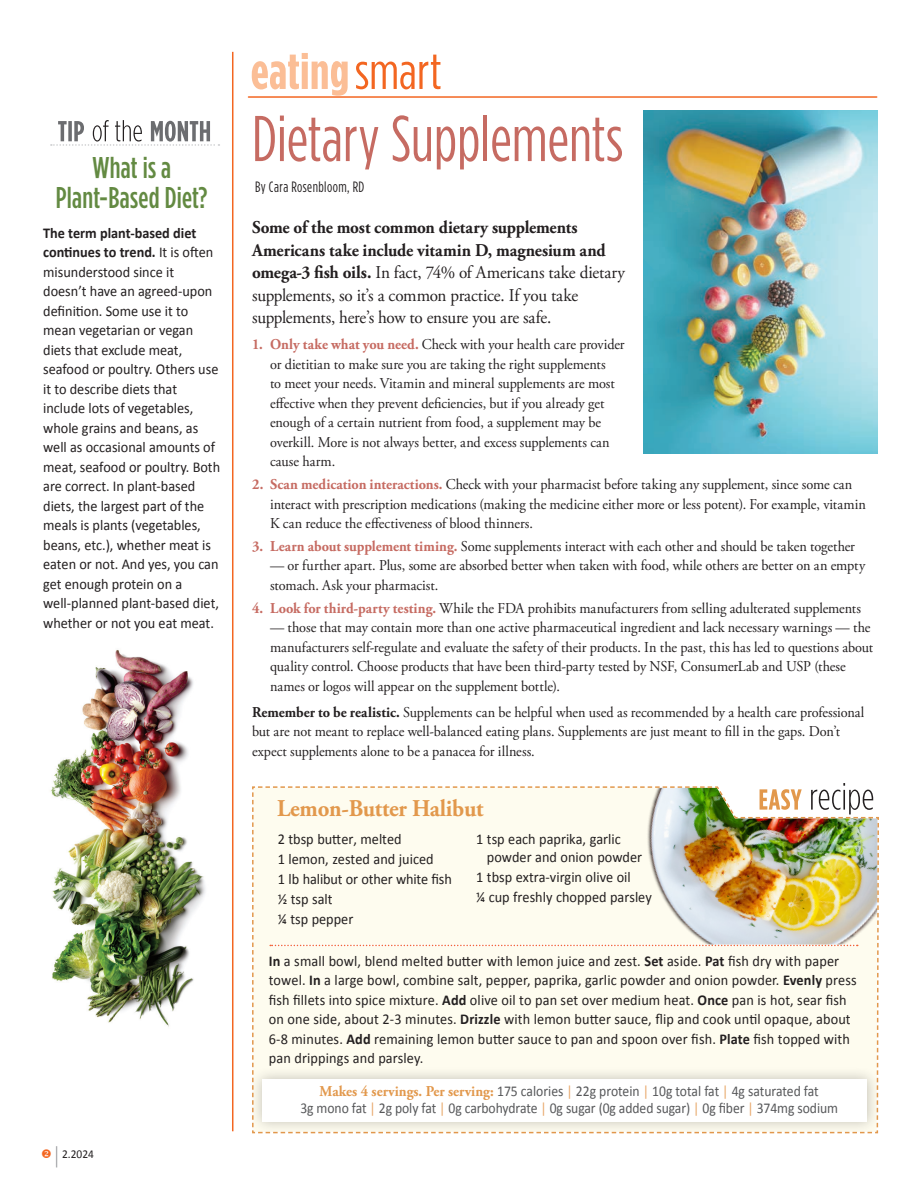
<style>
.page{position:relative;width:918px;height:1188px;background:#fff}
.page>*{position:absolute;margin:0;border:0;box-sizing:border-box;transform-origin:0 0}
.t1{font:64.5px "Gotham Condensed";color:#c66b62;scale:.95 1}
.MainHeadline_HOPE{font:700 51px "Gotham Condensed";letter-spacing:.01em;color:#fbbe96}
.Main_Body_Text_HOPE__Sans_Serif{font:500 30px/30px "Gotham Condensed";letter-spacing:.01em;color:#638a42;text-align:center;scale:.95 1}
.Subhead_HOPE__bold_serif{font:700 24px "Adobe Garamond Pro";letter-spacing:-.01em;color:#e2984c;scale:.95 1}
.Main_Body_Text_HOPE__Serif{font:18px/22.5px "Adobe Garamond Pro";letter-spacing:-.015em;color:#231f20;scale:.95 1}
.Main_Body_Text_HOPE__Serif-2{font:15px/19.5px "Adobe Garamond Pro";letter-spacing:-.005em;color:#231f20;scale:.95 1}
.Main_Body_Text_HOPE__Sans_Serif-2{font:15px/19.5px "Calibri";color:#231f20;scale:.95 1}
.RecipeIngredients{font:15px/18px "Calibri";color:#231f20;scale:.95 1}
.Main_Body_Text_HOPE__Serif-3{font:15px/16.5px "Calibri";letter-spacing:-.005em;color:#57585a;text-align:center;scale:.91 1}
.t2{font:15px "Gotham Condensed";letter-spacing:.03em;color:#231f20;scale:.95 1}
.Main_Body_Text_HOPE__Sans_Serif-3{font:12px "Calibri";color:#231f20;scale:.95 1}
.s1{font-weight:700}
.s2{color:#f36621}
.s3{font-size:24px;color:#8a8c8f}
.s4{font-weight:400;color:#f36621}
.s5{font-weight:700;color:#c66b62}
.s6{font-family:"Adobe Garamond Pro";font-weight:700;color:#e2984c}
.s7{color:#e8a96c}
</style>
<div class="page">
<img style="left:51px;top:646px;width:183px;height:382px">
<hr style="left:232px;top:52px;width:1px;height:1079px;background:#f36621">
<svg style="left:51px;top:120px;width:168px;height:26px"></svg>
<hr style="left:248px;top:96px;width:629px;height:2px;background:#f36621">
<svg style="left:252px;top:783px;width:627px;height:283px"></svg>
<div style="left:250px;top:1066px;width:630px;height:68px;background:#231f20;opacity:.27"></div>
<div style="left:262px;top:1079px;width:605px;height:43px;background:#fff"></div>
<img style="left:644px;top:110px;width:234px;height:344px">
<p class="Main_Body_Text_HOPE__Sans_Serif" style="left:56px;top:153px;width:161px">What is a<br>Plant-Based Diet?</p>
<p class="Main_Body_Text_HOPE__Sans_Serif-2" style="left:43px;top:222px;width:188px"><span class="s1">The term plant-based diet continues to trend.</span> It is often misunderstood since it doesn’t have an agreed-upon definition. Some use it to mean vegetarian or vegan diets that exclude meat, seafood or poultry. Others use it to describe diets that include lots of vegetables, whole grains and beans, as well as occasional amounts of meat, seafood or poultry. Both are correct. In plant-based diets, the largest part of the meals is plants (vegetables, beans, etc.), whether meat is eaten or not. And yes, you can get enough protein on a well-planned plant-based diet, whether or not you eat meat.</p>
<p class="Main_Body_Text_HOPE__Sans_Serif-3" style="left:41px;top:1147px;width:57px"><span class="s2">❖</span> <span class="s3">|</span> 2.2024</p>
<p class="MainHeadline_HOPE" style="left:251px;top:41px;width:192px">eating<span class="s4">smart</span></p>
<p class="t1" style="left:252px;top:102px;width:392px">Dietary Supplements</p>
<p class="t2" style="left:255px;top:179px;width:117px">By Cara Rosenbloom, RD</p>
<p class="Main_Body_Text_HOPE__Serif" style="left:252px;top:217px;width:394px"><span class="s1">Some of the most common dietary supplements Americans take include vitamin D, magnesium and omega-3 fish oils.</span> In fact, 74% of Americans take dietary supplements, so it’s a common practice. If you take supplements, here’s how to ensure you are safe.</p>
<p class="Main_Body_Text_HOPE__Serif-2" style="left:270px;top:335px;width:375px;text-indent:-18px"><span class="s5">1. Only take what you need.</span> Check with your health care provider or dietitian to make sure you are taking the right supplements<br>to meet your needs. Vitamin and mineral supplements are most effective when they prevent deficiencies, but if you already get enough of a certain nutrient from food, a supplement may be overkill. More is not always better, and excess supplements can cause harm.</p>
<p class="Main_Body_Text_HOPE__Serif-2" style="left:270px;top:475px;width:629px;text-indent:-18px"><span class="s5">2. Scan medication interactions.</span> Check with your pharmacist before taking any supplement, since some can interact with prescription medications (making the medicine either more or less potent). For example, vitamin<br>K can reduce the effectiveness of blood thinners.</p>
<p class="Main_Body_Text_HOPE__Serif-2" style="left:252px;top:537px;width:636px"><span class="s5">3. Learn about supplement timing.</span> Some supplements interact with each other and should be taken together</p>
<p class="Main_Body_Text_HOPE__Serif-2" style="left:270px;top:556px;width:628px">— or further apart. Plus, some are absorbed better when taken with food, while others are better on an empty stomach. Ask your pharmacist.</p>
<p class="Main_Body_Text_HOPE__Serif-2" style="left:252px;top:599px;width:642px"><span class="s5">4. Look for third-party testing.</span> While the FDA prohibits manufacturers from selling adulterated supplements</p>
<p class="Main_Body_Text_HOPE__Serif-2" style="left:270px;top:618px;width:636px">— those that may contain more than one active pharmaceutical ingredient and lack necessary warnings — the manufacturers self-regulate and evaluate the safety of their products. In the past, this has led to questions about quality control. Choose products that have been third-party tested by NSF, ConsumerLab and USP (these names or logos will appear on the supplement bottle).</p>
<p class="Main_Body_Text_HOPE__Serif-2" style="left:252px;top:703px;width:646px"><span class="s1">Remember to be realistic.</span> Supplements can be helpful when used as recommended by a health care professional but are not meant to replace well-balanced eating plans. Supplements are just meant to fill in the gaps. Don’t expect supplements alone to be a panacea for illness.</p>
<p class="Subhead_HOPE__bold_serif" style="left:277px;top:795px;width:219px">Lemon-Butter Halibut</p>
<p class="RecipeIngredients" style="left:278px;top:829px;width:132px">2 tbsp butter, melted</p>
<p class="RecipeIngredients" style="left:278px;top:849px;width:166px">1 lemon, zested and juiced</p>
<p class="RecipeIngredients" style="left:278px;top:869px;width:185px">1 lb halibut or other white fish</p>
<p class="RecipeIngredients" style="left:278px;top:890px;width:59px">½ tsp salt</p>
<p class="RecipeIngredients" style="left:278px;top:910px;width:81px">¼ tsp pepper</p>
<p class="RecipeIngredients" style="left:487px;top:829px;width:165px;text-indent:-11px">1 tsp each paprika, garlic powder and onion powder</p>
<p class="RecipeIngredients" style="left:476px;top:867px;width:164px">1 tbsp extra-virgin olive oil</p>
<p class="RecipeIngredients" style="left:476px;top:887px;width:186px">¼ cup freshly chopped parsley</p>
<p class="Main_Body_Text_HOPE__Sans_Serif-2" style="left:269px;top:950px;width:620px"><span class="s1">In</span> a small bowl, blend melted butter with lemon juice and zest. <span class="s1">Set</span> aside. <span class="s1">Pat</span> fish dry with paper towel. <span class="s1">In</span> a large bowl, combine salt, pepper, paprika, garlic powder and onion powder. <span class="s1">Evenly</span> press fish fillets into spice mixture. <span class="s1">Add</span> olive oil to pan set over medium heat. <span class="s1">Once</span> pan is hot, sear fish on one side, about 2-3 minutes. <span class="s1">Drizzle</span> with lemon butter sauce, flip and cook until opaque, about 6-8 minutes. <span class="s1">Add</span> remaining lemon butter sauce to pan and spoon over fish. <span class="s1">Plate</span> fish topped with pan drippings and parsley.</p>
<p class="Main_Body_Text_HOPE__Serif-3" style="left:300px;top:1083px;width:592px"><span class="s6">Makes 4 servings. Per serving:</span> 175 calories <span class="s7">|</span> 22g protein <span class="s7">|</span> 10g total fat <span class="s7">|</span> 4g saturated fat<br>3g mono fat <span class="s7">|</span> 2g poly fat <span class="s7">|</span> 0g carbohydrate <span class="s7">|</span> 0g sugar (0g added sugar) <span class="s7">|</span> 0g fiber <span class="s7">|</span> 374mg sodium</p>
</div>
